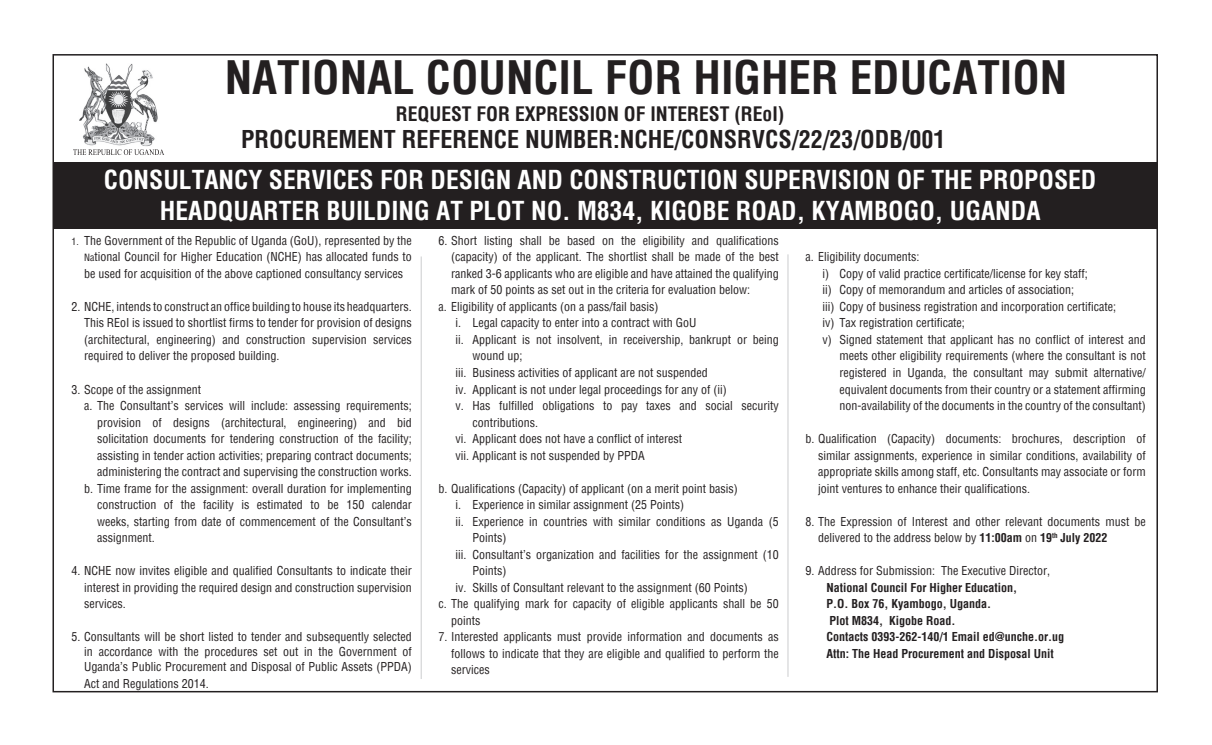
<style>
.page{position:relative;width:1212px;height:745px;background:#fff}
.page>*{position:absolute;margin:0;border:0;box-sizing:border-box;transform-origin:0 0}
.t1{font:700 condensed 45px "Helvetica";color:#231f20}
.t2{font:700 condensed 25.5px/30.6px "Helvetica";color:#fff;text-align:center}
.t3{font:700 condensed 24px "Helvetica";color:#231f20}
.t4{font:700 condensed 19.5px "Helvetica";color:#231f20}
.t5{font:condensed 12px/16.5px "Helvetica";color:#231f20;text-align:justify}
.t6{font:700 condensed 12px/16.5px "Helvetica";color:#231f20}
.s1{font-size:9.75px}
.s2{font-weight:700}
</style>
<div class="page">
<div style="left:53px;top:163px;width:1104px;height:66px;background:#231f20"></div>
<img style="left:79px;top:63px;width:79px;height:83px">
<svg style="left:73px;top:149px;width:91px;height:6px"></svg>
<hr style="left:788px;top:254px;width:1px;height:422px;background:#cbccce">
<hr style="left:421px;top:256px;width:1px;height:422px;background:#cbccce">
<h1 class="t1" style="left:225px;top:48px;width:844px">NATIONAL COUNCIL FOR HIGHER EDUCATION</h1>
<h3 class="t4" style="left:396px;top:101px;width:390px">REQUEST FOR EXPRESSION OF INTEREST (REoI)</h3>
<h3 class="t3" style="left:241px;top:123px;width:706px">PROCUREMENT REFERENCE NUMBER:NCHE/CONSRVCS/22/23/ODB/001</h3>
<h2 class="t2" style="left:104px;top:165px;width:994px">CONSULTANCY SERVICES FOR DESIGN AND CONSTRUCTION SUPERVISION OF THE PROPOSED<br>HEADQUARTER BUILDING AT PLOT NO. M834, KIGOBE ROAD, KYAMBOGO, UGANDA</h2>
<p class="t5" style="left:84px;top:232px;width:329px;text-indent:-13px"><span class="s1">1.</span> The Government of the Republic of Uganda (GoU), represented by the <span class="s1">Na</span>tional Council for Higher Education (NCHE) has allocated funds to be used for acquisition of the above captioned consultancy services</p>
<p class="t5" style="left:84px;top:298px;width:329px;text-indent:-13px">2. NCHE, intends to construct an office building to house its headquarters.<br>This REoI is issued to shortlist firms to tender for provision of designs (architectural, engineering) and construction supervision services required to deliver the proposed building.</p>
<p class="t5" style="left:72px;top:380px;width:131px">3. Scope of the assignment</p>
<p class="t5" style="left:84px;top:397px;width:329px">a. The Consultant’s services will include: assessing requirements;</p>
<p class="t5" style="left:97px;top:413px;width:316px">provision of designs (architectural, engineering) and bid</p>
<p class="t5" style="left:97px;top:430px;width:316px">solicitation documents for tendering construction of the facility;</p>
<p class="t5" style="left:97px;top:446px;width:316px">assisting in tender action activities; preparing contract documents;</p>
<p class="t5" style="left:97px;top:463px;width:316px">administering the contract and supervising the construction works.</p>
<p class="t5" style="left:84px;top:479px;width:329px">b. Time frame for the assignment: overall duration for implementing</p>
<p class="t5" style="left:97px;top:496px;width:316px">construction of the facility is estimated to be 150 calendar</p>
<p class="t5" style="left:97px;top:512px;width:316px">weeks, starting from date of commencement of the Consultant’s</p>
<p class="t5" style="left:97px;top:529px;width:59px">assignment.</p>
<p class="t5" style="left:84px;top:562px;width:329px;text-indent:-13px">4. NCHE now invites eligible and qualified Consultants to indicate their interest in providing the required design and construction supervision services.</p>
<p class="t5" style="left:84px;top:629px;width:329px;line-height:15px;text-indent:-13px">5. Consultants will be short listed to tender and subsequently selected in accordance with the procedures set out in the Government of Uganda’s Public Procurement and Disposal of Public Assets (PPDA)</p>
<p class="t5" style="left:84px;top:674px;width:126px">Act and Regulations 2014.</p>
<p class="t5" style="left:438px;top:232px;width:342px">6. Short listing shall be based on the eligibility and qualifications</p>
<p class="t5" style="left:451px;top:248px;width:329px">(capacity) of the applicant. The shortlist shall be made of the best</p>
<p class="t5" style="left:451px;top:265px;width:329px">ranked 3-6 applicants who are eligible and have attained the qualifying</p>
<p class="t5" style="left:451px;top:281px;width:300px">mark of 50 points as set out in the criteria for evaluation below:</p>
<p class="t5" style="left:438px;top:298px;width:221px">a. Eligibility of applicants (on a pass/fail basis)</p>
<p class="t5" style="left:455px;top:314px;width:242px">i. Legal capacity to enter into a contract with GoU</p>
<p class="t5" style="left:455px;top:331px;width:325px">ii. Applicant is not insolvent, in receivership, bankrupt or being</p>
<p class="t5" style="left:472px;top:347px;width:52px">wound up;</p>
<p class="t5" style="left:455px;top:364px;width:254px">iii. Business activities of applicant are not suspended</p>
<p class="t5" style="left:455px;top:380px;width:273px">iv. Applicant is not under legal proceedings for any of (ii)</p>
<p class="t5" style="left:455px;top:397px;width:325px">v. Has fulfilled obligations to pay taxes and social security</p>
<p class="t5" style="left:472px;top:413px;width:67px">contributions.</p>
<p class="t5" style="left:455px;top:430px;width:228px">vi. Applicant does not have a conflict of interest</p>
<p class="t5" style="left:455px;top:446px;width:191px">vii. Applicant is not suspended by PPDA</p>
<p class="t5" style="left:438px;top:479px;width:301px">b. Qualifications (Capacity) of applicant (on a merit point basis)</p>
<p class="t5" style="left:455px;top:496px;width:230px">i. Experience in similar assignment (25 Points)</p>
<p class="t5" style="left:455px;top:512px;width:325px">ii. Experience in countries with similar conditions as Uganda (5</p>
<p class="t5" style="left:472px;top:529px;width:35px">Points)</p>
<p class="t5" style="left:455px;top:545px;width:325px">iii. Consultant’s organization and facilities for the assignment (10</p>
<p class="t5" style="left:472px;top:562px;width:35px">Points)</p>
<p class="t5" style="left:455px;top:578px;width:294px">iv. Skills of Consultant relevant to the assignment (60 Points)</p>
<p class="t5" style="left:438px;top:595px;width:342px">c. The qualifying mark for capacity of eligible applicants shall be 50</p>
<p class="t5" style="left:451px;top:611px;width:31px">points</p>
<p class="t5" style="left:451px;top:628px;width:329px;text-indent:-13px">7. Interested applicants must provide information and documents as follows to indicate that they are eligible and qualified to perform the services</p>
<p class="t5" style="left:805px;top:248px;width:116px">a. Eligibility documents:</p>
<p class="t5" style="left:822px;top:265px;width:267px">i) Copy of valid practice certificate/license for key staff;</p>
<p class="t5" style="left:822px;top:281px;width:253px">ii) Copy of memorandum and articles of association;</p>
<p class="t5" style="left:822px;top:298px;width:295px">iii) Copy of business registration and incorporation certificate;</p>
<p class="t5" style="left:822px;top:314px;width:144px">iv) Tax registration certificate;</p>
<p class="t5" style="left:822px;top:331px;width:325px">v) Signed statement that applicant has no conflict of interest and</p>
<p class="t5" style="left:839px;top:347px;width:308px">meets other eligibility requirements (where the consultant is not</p>
<p class="t5" style="left:839px;top:364px;width:308px">registered in Uganda, the consultant may submit alternative/</p>
<p class="t5" style="left:839px;top:380px;width:308px">equivalent documents from their country or a statement affirming</p>
<p class="t5" style="left:839px;top:397px;width:308px">non-availability of the documents in the country of the consultant)</p>
<p class="t5" style="left:818px;top:430px;width:329px;text-indent:-13px">b. Qualification (Capacity) documents: brochures, description of similar assignments, experience in similar conditions, availability of appropriate skills among staff, etc. Consultants may associate or form joint ventures to enhance their qualifications.</p>
<p class="t5" style="left:818px;top:512px;width:329px;text-indent:-13px">8. The Expression of Interest and other relevant documents must be delivered to the address below by <span class="s2">11:00am</span> on <span class="s2">19</span><sup>th</sup> <span class="s2">July 2022</span></p>
<p class="t5" style="left:805px;top:562px;width:246px">9. Address for Submission: The Executive Director,</p>
<p class="t6" style="left:826px;top:578px;width:239px">National Council For Higher Education,<br>P.O. Box 76, Kyambogo, Uganda.<br>Plot M834, Kigobe Road.<br>Contacts 0393-262-140/1 Email ed@unche.or.ug Attn: The Head Procurement and Disposal Unit</p>
</div>
